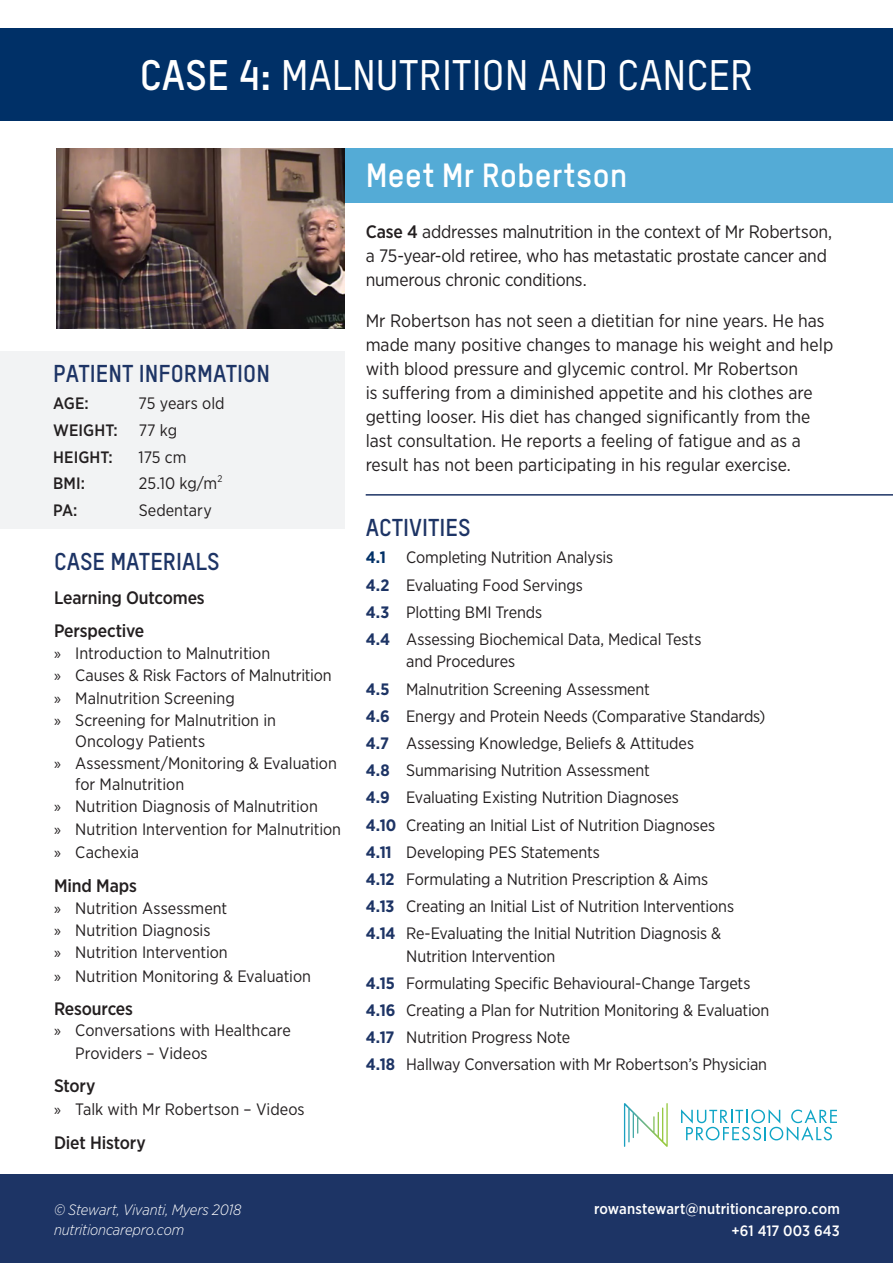
<style>
.page{position:relative;width:893px;height:1263px;background:#fff}
.page>*{position:absolute;margin:0;border:0;box-sizing:border-box;transform-origin:0 0}
.t1{font:500 42px "TSTAR";color:#fff}
._01_Head_02_MR{font:700 33px "TSTAR";letter-spacing:-.005em;color:#fff}
.t2{font:700 24px "TSTAR";color:#1d3465}
._02_BTxt{font:18px/24px "Gotham Narrow";color:#231f20}
._02_BTxt-2{font:500 18px "Gotham Narrow";letter-spacing:-.01em;color:#231f20}
._02_BTxt-3{font:16.5px/22.5px "Gotham Narrow";letter-spacing:-.01em;color:#231f20}
._02_BTxt-4{font:500 16.5px "Gotham Narrow";letter-spacing:.005em;color:#231f20}
._02_BTxt-5{font:italic 300 15px "Gotham Narrow";letter-spacing:-.01em;color:#fff}
._02_BTxt-6{font:500 15px "Gotham Narrow";letter-spacing:.005em;color:#fff}
.s1{font-weight:700}
.s2{font-family:"Myriad Pro"}
.s3{font-weight:500}
.s4{font-weight:700;color:#003067}
.s5{font-weight:700;color:#1d3465}
</style>
<div class="page">
<div style="left:0;top:1174px;width:893px;height:89px;background:#1d3465"></div>
<div style="left:0;top:28px;width:893px;height:93px;background:#003067"></div>
<div style="left:344px;top:148px;width:549px;height:55px;background:#54abd6"></div>
<div style="left:0;top:351px;width:344px;height:178px;background:#f2f3f4"></div>
<hr style="left:366px;top:494px;width:527px;height:2px;background:#1d3465">
<svg style="left:681px;top:1109px;width:156px;height:32px"></svg>
<svg style="left:624px;top:1103px;width:44px;height:44px"></svg>
<img style="left:56px;top:148px;width:288px;height:180px">
<p class="t1" style="left:140px;top:49px;width:615px"><span class="s1">CASE 4:</span> MALNUTRITION AND CANCER</p>
<p class="t2" style="left:53px;top:359px;width:218px">PATIENT INFORMATION</p>
<p class="_02_BTxt-4" style="left:53px;top:393px;width:37px">AGE:</p>
<p class="_02_BTxt-3" style="left:139px;top:392px;width:87px">75 years old</p>
<p class="_02_BTxt-4" style="left:53px;top:420px;width:66px">WEIGHT:</p>
<p class="_02_BTxt-3" style="left:139px;top:419px;width:40px">77 kg</p>
<p class="_02_BTxt-4" style="left:53px;top:446px;width:61px">HEIGHT:</p>
<p class="_02_BTxt-3" style="left:139px;top:445px;width:49px">175 cm</p>
<p class="_02_BTxt-4" style="left:53px;top:473px;width:34px">BMI:</p>
<p class="_02_BTxt-3" style="left:139px;top:472px;width:85px">25.10 kg/m<sup>2</sup></p>
<p class="_02_BTxt-4" style="left:53px;top:500px;width:26px">PA:</p>
<p class="_02_BTxt-3" style="left:139px;top:499px;width:75px">Sedentary</p>
<p class="t2" style="left:54px;top:547px;width:167px">CASE MATERIALS</p>
<p class="_02_BTxt-2" style="left:54px;top:586px;width:152px">Learning Outcomes</p>
<p class="_02_BTxt-2" style="left:54px;top:619px;width:92px">Perspective</p>
<p class="_02_BTxt-3" style="left:54px;top:641px;width:218px"><span class="s2">»</span> Introduction to Malnutrition</p>
<p class="_02_BTxt-3" style="left:54px;top:664px;width:279px"><span class="s2">»</span> Causes &amp; Risk Factors of Malnutrition</p>
<p class="_02_BTxt-3" style="left:54px;top:686px;width:182px"><span class="s2">»</span> Malnutrition Screening</p>
<p class="_02_BTxt-3" style="left:75px;top:709px;width:202px;line-height:21px;text-indent:-21px"><span class="s2">»</span> Screening for Malnutrition in<br>Oncology Patients</p>
<p class="_02_BTxt-3" style="left:75px;top:752px;width:263px;line-height:21px;text-indent:-21px"><span class="s2">»</span> Assessment/Monitoring &amp; Evaluation for Malnutrition</p>
<p class="_02_BTxt-3" style="left:54px;top:795px;width:265px"><span class="s2">»</span> Nutrition Diagnosis of Malnutrition</p>
<p class="_02_BTxt-3" style="left:54px;top:817px;width:289px"><span class="s2">»</span> Nutrition Intervention for Malnutrition</p>
<p class="_02_BTxt-3" style="left:54px;top:841px;width:87px"><span class="s2">»</span> Cachexia</p>
<p class="_02_BTxt-2" style="left:54px;top:874px;width:84px">Mind Maps</p>
<p class="_02_BTxt-3" style="left:54px;top:896px;width:175px"><span class="s2">»</span> Nutrition Assessment</p>
<p class="_02_BTxt-3" style="left:54px;top:919px;width:158px"><span class="s2">»</span> Nutrition Diagnosis</p>
<p class="_02_BTxt-3" style="left:54px;top:941px;width:175px"><span class="s2">»</span> Nutrition Intervention</p>
<p class="_02_BTxt-3" style="left:54px;top:965px;width:259px"><span class="s2">»</span> Nutrition Monitoring &amp; Evaluation</p>
<p class="_02_BTxt-2" style="left:54px;top:997px;width:81px">Resources</p>
<p class="_02_BTxt-3" style="left:75px;top:1019px;width:217px;text-indent:-21px"><span class="s2">»</span> Conversations with Healthcare<br>Providers – Videos</p>
<p class="_02_BTxt-2" style="left:54px;top:1074px;width:43px">Story</p>
<p class="_02_BTxt-3" style="left:54px;top:1098px;width:252px"><span class="s2">»</span> Talk with Mr Robertson – Videos</p>
<p class="_02_BTxt-2" style="left:54px;top:1131px;width:93px">Diet History</p>
<p class="_02_BTxt-5" style="left:54px;top:1200px;width:189px">© Stewart, Vivanti, Myers 2018</p>
<p class="_02_BTxt-5" style="left:54px;top:1220px;width:132px">nutritioncarepro.com</p>
<p class="_01_Head_02_MR" style="left:366px;top:154px;width:263px">Meet Mr Robertson</p>
<p class="_02_BTxt" style="left:366px;top:220px;width:468px"><span class="s3">Case 4</span> addresses malnutrition in the context of Mr Robertson, a 75-year-old retiree, who has metastatic prostate cancer and numerous chronic conditions.</p>
<p class="_02_BTxt" style="left:366px;top:309px;width:469px">Mr Robertson has not seen a dietitian for nine years. He has made many positive changes to manage his weight and help with blood pressure and glycemic control. Mr Robertson<br>is suffering from a diminished appetite and his clothes are getting looser. His diet has changed significantly from the last consultation. He reports a feeling of fatigue and as a result has not been participating in his regular exercise.</p>
<p class="t2" style="left:366px;top:512px;width:106px">ACTIVITIES</p>
<p class="_02_BTxt-3" style="left:366px;top:546px;width:249px"><span class="s4">4.1</span> Completing Nutrition Analysis</p>
<p class="_02_BTxt-3" style="left:366px;top:573px;width:219px"><span class="s5">4.2</span> Evaluating Food Servings</p>
<p class="_02_BTxt-3" style="left:366px;top:600px;width:178px"><span class="s5">4.3</span> Plotting BMI Trends</p>
<p class="_02_BTxt-3" style="left:406px;top:627px;width:297px;text-indent:-41px"><span class="s5">4.4</span> Assessing Biochemical Data, Medical Tests and Procedures</p>
<p class="_02_BTxt-3" style="left:366px;top:677px;width:286px"><span class="s5">4.5</span> Malnutrition Screening Assessment</p>
<p class="_02_BTxt-3" style="left:366px;top:704px;width:401px"><span class="s5">4.6</span> Energy and Protein Needs (Comparative Standards)</p>
<p class="_02_BTxt-3" style="left:366px;top:731px;width:330px"><span class="s5">4.7</span> Assessing Knowledge, Beliefs &amp; Attitudes</p>
<p class="_02_BTxt-3" style="left:366px;top:759px;width:286px"><span class="s5">4.8</span> Summarising Nutrition Assessment</p>
<p class="_02_BTxt-3" style="left:366px;top:786px;width:315px"><span class="s5">4.9</span> Evaluating Existing Nutrition Diagnoses</p>
<p class="_02_BTxt-3" style="left:366px;top:813px;width:351px"><span class="s5">4.10</span> Creating an Initial List of Nutrition Diagnoses</p>
<p class="_02_BTxt-3" style="left:366px;top:840px;width:236px"><span class="s5">4.11</span> Developing PES Statements</p>
<p class="_02_BTxt-3" style="left:366px;top:867px;width:344px"><span class="s5">4.12</span> Formulating a Nutrition Prescription &amp; Aims</p>
<p class="_02_BTxt-3" style="left:366px;top:895px;width:370px"><span class="s5">4.13</span> Creating an Initial List of Nutrition Interventions</p>
<p class="_02_BTxt-3" style="left:406px;top:922px;width:316px;text-indent:-41px"><span class="s5">4.14</span> Re-Evaluating the Initial Nutrition Diagnosis &amp;<br>Nutrition Intervention</p>
<p class="_02_BTxt-3" style="left:366px;top:971px;width:386px"><span class="s5">4.15</span> Formulating Specific Behavioural-Change Targets</p>
<p class="_02_BTxt-3" style="left:366px;top:999px;width:405px"><span class="s5">4.16</span> Creating a Plan for Nutrition Monitoring &amp; Evaluation</p>
<p class="_02_BTxt-3" style="left:366px;top:1026px;width:206px"><span class="s5">4.17</span> Nutrition Progress Note</p>
<p class="_02_BTxt-3" style="left:366px;top:1053px;width:403px"><span class="s5">4.18</span> Hallway Conversation with Mr Robertson’s Physician</p>
<p class="_02_BTxt-6" style="left:594px;top:1199px;width:247px">rowanstewart@nutritioncarepro.com</p>
<p class="_02_BTxt-6" style="left:731px;top:1221px;width:110px">+61 417 003 643</p>
</div>
